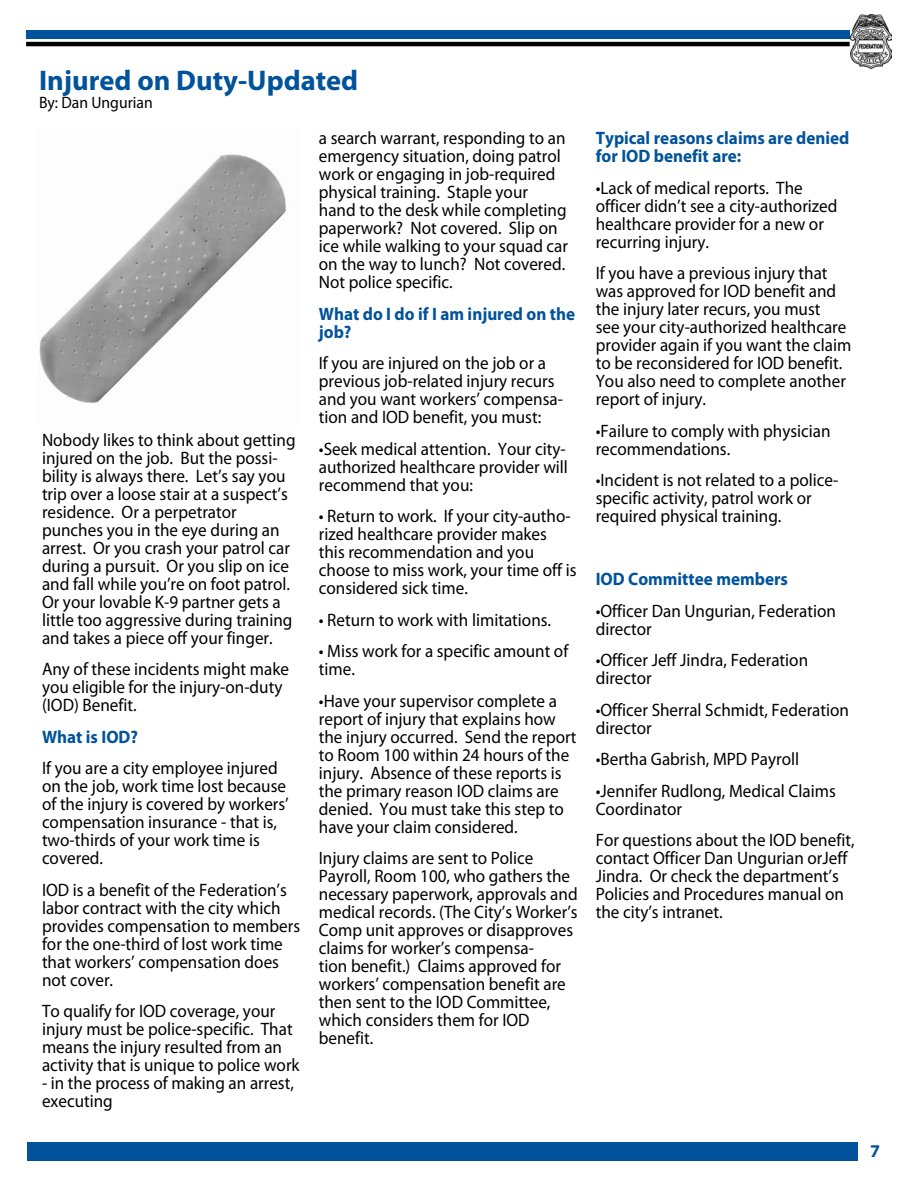
<style>
.page{position:relative;width:918px;height:1188px;background:#fff}
.page>*{position:absolute;margin:0;border:0;box-sizing:border-box;transform-origin:0 0}
.t1{font:700 28.5px "Myriad Pro";color:#00539b}
.t2{font:18px/18px "Myriad Pro";color:#000;scale:.95 1}
.t3{font:700 18px/18px "Myriad Pro";color:#00539b;scale:.95 1}
.t4{font:700 18px "Myriad Pro";color:#00539b}
.t5{font:16.5px "Myriad Pro";color:#000;scale:.95 1}
</style>
<div class="page">
<div style="left:26px;top:30px;width:824px;height:8px;background:#00539b"></div>
<div style="left:27px;top:1142px;width:830px;height:19px;background:#00539b"></div>
<hr style="left:26px;top:42px;width:824px;height:4px;background:#000">
<img style="left:851px;top:14px;width:40px;height:55px">
<img style="left:39px;top:154px;width:247px;height:249px">
<h1 class="t1" style="left:39px;top:62px;width:321px">Injured on Duty-Updated</h1>
<p class="t5" style="left:39px;top:93px;width:121px">By: Dan Ungurian</p>
<p class="t2" style="left:42px;top:430px;width:268px">Nobody likes to think about getting injured on the job. But the possi&shy;bility is always there. Let’s say you trip over a loose stair at a suspect’s residence. Or a perpetrator punches you in the eye during an arrest. Or you crash your patrol car during a pursuit. Or you slip on ice and fall while you’re on foot patrol.<br>Or your lovable K-9 partner gets a little too aggressive during training and takes a piece off your finger.</p>
<p class="t2" style="left:42px;top:660px;width:261px">Any of these incidents might make you eligible for the injury-on-duty (IOD) Benefit.</p>
<p class="t3" style="left:42px;top:727px;width:103px">What is IOD?</p>
<p class="t2" style="left:42px;top:759px;width:261px">If you are a city employee injured on the job, work time lost because of the injury is covered by workers’ compensation insurance - that is, two-thirds of your work time is covered.</p>
<p class="t2" style="left:42px;top:880px;width:273px">IOD is a benefit of the Federation’s labor contract with the city which provides compensation to members for the one-third of lost work time that workers’ compensation does not cover.</p>
<p class="t2" style="left:42px;top:1002px;width:273px">To qualify for IOD coverage, your injury must be police-specific. That means the injury resulted from an activity that is unique to police work</p>
<p class="t2" style="left:42px;top:1074px;width:267px">- in the process of making an arrest, executing</p>
<p class="t2" style="left:319px;top:129px;width:264px">a search warrant, responding to an emergency situation, doing patrol work or engaging in job-required physical training. Staple your hand to the desk while completing paperwork? Not covered. Slip on ice while walking to your squad car on the way to lunch? Not covered.<br>Not police specific.</p>
<p class="t3" style="left:319px;top:304px;width:271px">What do I do if I am injured on the job?</p>
<p class="t2" style="left:319px;top:354px;width:258px">If you are injured on the job or a previous job-related injury recurs and you want workers’ compensa&shy;tion and IOD benefit, you must:</p>
<p class="t2" style="left:319px;top:439px;width:264px">•Seek medical attention. Your city&shy;authorized healthcare provider will recommend that you:</p>
<p class="t2" style="left:319px;top:507px;width:273px">• Return to work. If your city-autho&shy;rized healthcare provider makes this recommendation and you choose to miss work, your time off is considered sick time.</p>
<p class="t2" style="left:319px;top:610px;width:246px">• Return to work with limitations.</p>
<p class="t2" style="left:319px;top:642px;width:264px">• Miss work for a specific amount of time.</p>
<p class="t2" style="left:319px;top:691px;width:273px">•Have your supervisor complete a report of injury that explains how the injury occurred. Send the report to Room 100 within 24 hours of the injury. Absence of these reports is the primary reason IOD claims are denied. You must take this step to have your claim considered.</p>
<p class="t2" style="left:319px;top:849px;width:274px">Injury claims are sent to Police<br>Payroll, Room 100, who gathers the necessary paperwork, approvals and medical records. (The City’s Worker’s<br>Comp unit approves or disapproves claims for worker’s compensa-<br>tion benefit.) Claims approved for workers’ compensation benefit are then sent to the IOD Committee, which considers them for IOD benefit.</p>
<p class="t3" style="left:596px;top:128px;width:269px">Typical reasons claims are denied for IOD benefit are:</p>
<p class="t2" style="left:596px;top:178px;width:256px">•Lack of medical reports. The officer didn’t see a city-authorized healthcare provider for a new or recurring injury.</p>
<p class="t2" style="left:596px;top:264px;width:271px">If you have a previous injury that was approved for IOD benefit and the injury later recurs, you must<br>see your city-authorized healthcare provider again if you want the claim to be reconsidered for IOD benefit.<br>You also need to complete another report of injury.</p>
<p class="t2" style="left:596px;top:421px;width:249px">•Failure to comply with physician recommendations.</p>
<p class="t2" style="left:596px;top:471px;width:257px">•Incident is not related to a police&shy;specific activity, patrol work or required physical training.</p>
<p class="t3" style="left:596px;top:569px;width:204px">IOD Committee members</p>
<p class="t2" style="left:596px;top:601px;width:254px">•Officer Dan Ungurian, Federation director</p>
<p class="t2" style="left:596px;top:651px;width:225px">•Officer Jeff Jindra, Federation director</p>
<p class="t2" style="left:596px;top:700px;width:268px">•Officer Sherral Schmidt, Federation director</p>
<p class="t2" style="left:596px;top:750px;width:216px">•Bertha Gabrish, MPD Payroll</p>
<p class="t2" style="left:596px;top:781px;width:254px">•Jennifer Rudlong, Medical Claims<br>Coordinator</p>
<p class="t2" style="left:596px;top:831px;width:274px">For questions about the IOD benefit, contact Officer Dan Ungurian orJeff<br>Jindra. Or check the department’s<br>Policies and Procedures manual on the city’s intranet.</p>
<p class="t4" style="left:870px;top:1140px;width:11px">7</p>
</div>
